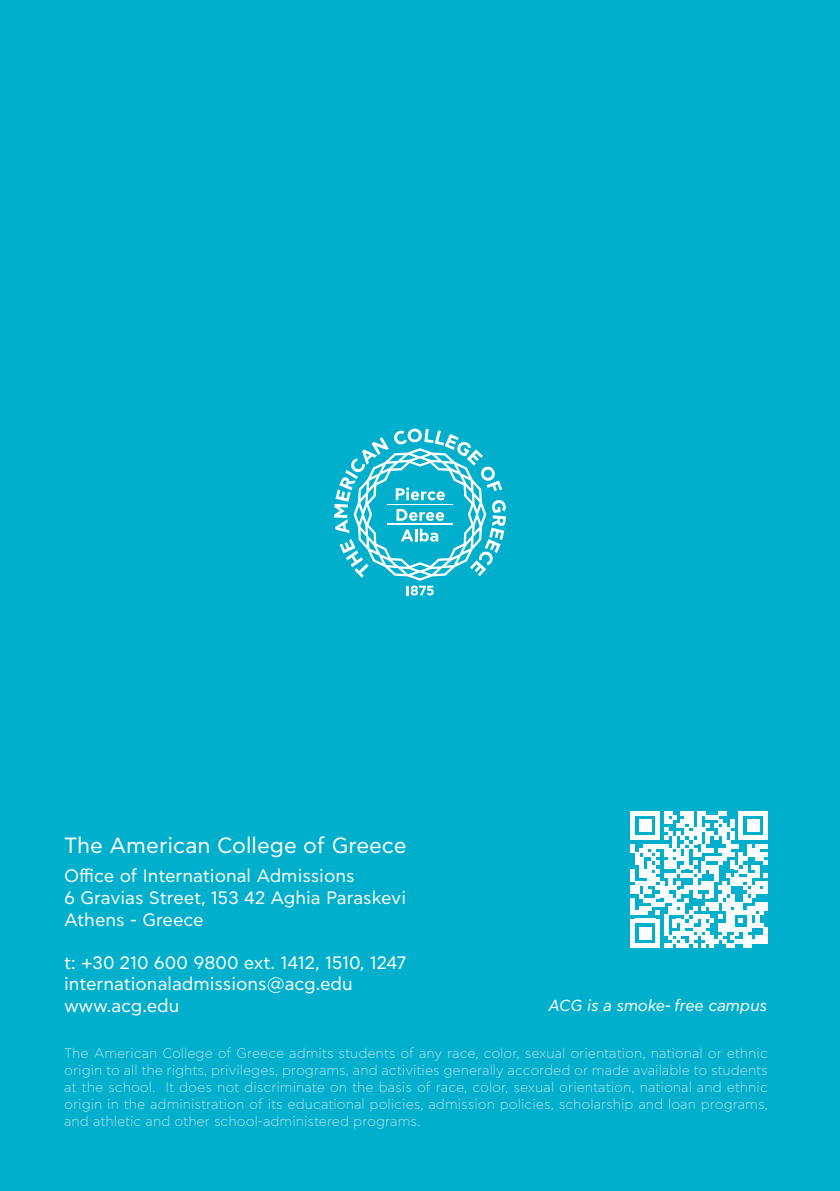
<style>
.page{position:relative;width:840px;height:1191px;background:#fff}
.page>*{position:absolute;margin:0;border:0;box-sizing:border-box;transform-origin:0 0}
.t1{font:22px "CF Asty Std";color:#fff}
.t2{font:18px/21.6px "CF Asty Std";color:#fff}
.t3{font:italic 16px "CF Asty Std";color:#fff}
.t4{font:300 14px/17px "CF Asty Std";color:#bce1eb;text-align:justify}
</style>
<div class="page">
<div style="left:0;top:0;width:839px;height:1191px;background:#00afcc"></div>
<svg style="left:334px;top:428px;width:171px;height:167px"></svg>
<hr style="left:387px;top:504px;width:65px;height:1px;background:#fff">
<hr style="left:387px;top:524px;width:65px;height:1px;background:#fff">
<svg style="left:630px;top:811px;width:137px;height:137px"></svg>
<h1 class="t1" style="left:64px;top:833px;width:344px">The American College of Greece</h1>
<p class="t2" style="left:64px;top:866px;width:343px">Office of International Admissions<br>6 Gravias Street, 153 42 Aghia Paraskevi<br>Athens - Greece</p>
<p class="t2" style="left:64px;top:952px;width:343px">t: +30 210 600 9800 ext. 1412, 1510, 1247 internationaladmissions@acg.edu www.acg.edu</p>
<p class="t4" style="left:64px;top:1044px;width:705px">The American College of Greece admits students of any race, color, sexual orientation, national or ethnic origin to all the rights, privileges, programs, and activities generally accorded or made available to students at the school. It does not discriminate on the basis of race, color, sexual orientation, national and ethnic origin in the administration of its educational policies, admission policies, scholarship and loan programs, and athletic and other school-administered programs.</p>
<p class="t3" style="left:548px;top:996px;width:219px">ACG is a smoke-free campus</p>
</div>
